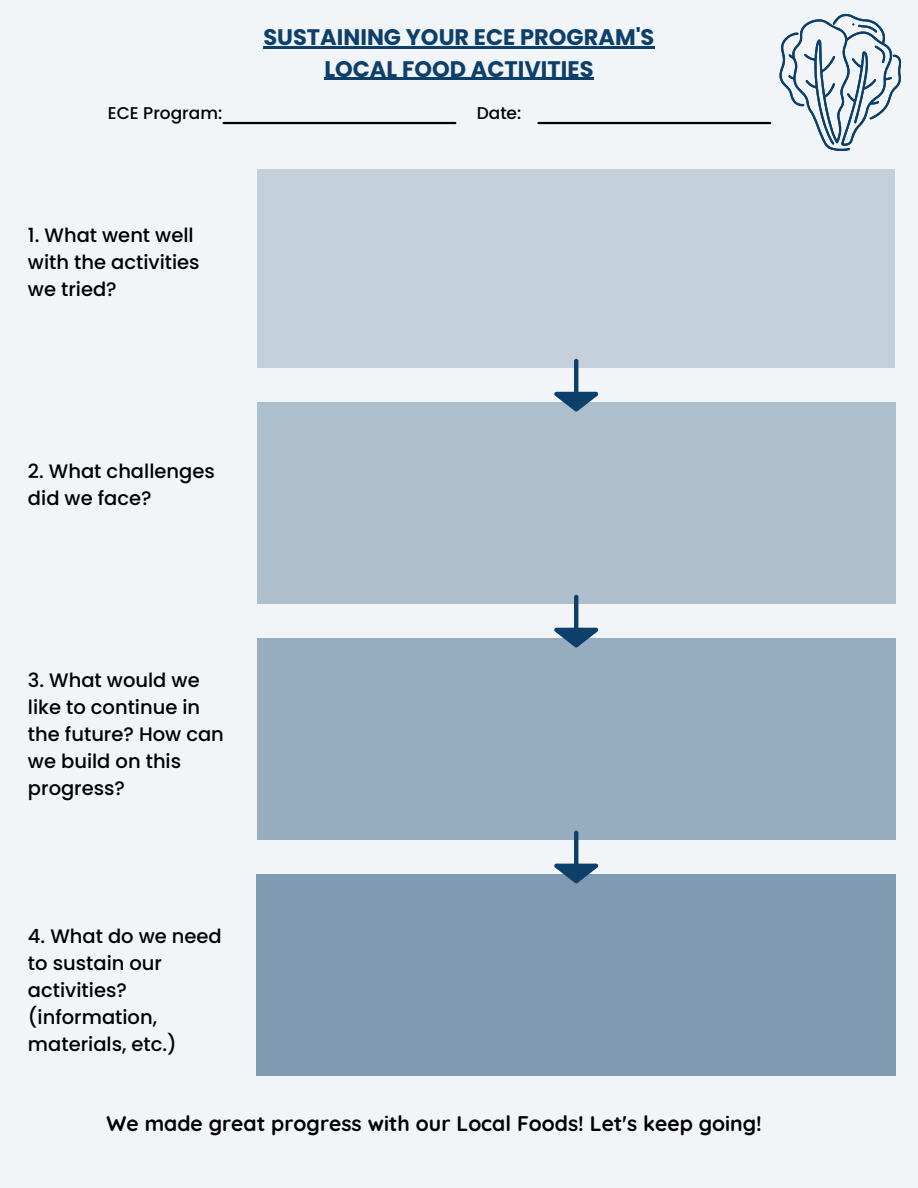
<style>
.page{position:relative;width:918px;height:1188px;background:#f2f5f8}
.page>*{position:absolute;margin:0;border:0;box-sizing:border-box;transform-origin:0 0}
.t1{font:700 22.5px/31.5px "Poppins";color:#0d3f6b;text-align:center}
.t2{font:700 21.15px "Quicksand";color:#000}
.t3{font:500 19.5px/27px "Poppins";color:#000}
.t4{font:500 16.95px "Poppins";color:#000}
</style>
<div class="page">
<div style="left:257px;top:170px;width:638px;height:198px;background:#c4d0db"></div>
<hr style="left:224px;top:122px;width:231px;height:2px;background:#000">
<hr style="left:538px;top:122px;width:232px;height:2px;background:#000">
<svg style="left:554px;top:359px;width:44px;height:44px"></svg>
<div style="left:257px;top:403px;width:638px;height:201px;background:#adbecd"></div>
<div style="left:257px;top:639px;width:638px;height:201px;background:#96acbf"></div>
<svg style="left:554px;top:595px;width:44px;height:52px"></svg>
<div style="left:257px;top:874px;width:639px;height:202px;background:#7f9ab1"></div>
<svg style="left:554px;top:831px;width:44px;height:52px"></svg>
<hr style="left:263px;top:46px;width:392px;height:2px;background:#0d3f6b">
<hr style="left:324px;top:78px;width:270px;height:2px;background:#0d3f6b">
<svg style="left:780px;top:13px;width:121px;height:138px"></svg>
<h3 class="t1" style="left:263px;top:21px;width:393px">SUSTAINING YOUR ECE PROGRAM'S<br>LOCAL FOOD ACTIVITIES</h3>
<p class="t4" style="left:108px;top:101px;width:116px">ECE Program:</p>
<h1 class="t4" style="left:477px;top:101px;width:46px">Date:</h1>
<p class="t3" style="left:28px;top:221px;width:173px">1. What went well with the activities we tried?</p>
<p class="t3" style="left:28px;top:457px;width:188px">2. What challenges did we face?</p>
<p class="t3" style="left:28px;top:666px;width:197px">3. What would we like to continue in the future? How can we build on this progress?</p>
<p class="t3" style="left:28px;top:923px;width:195px">4. What do we need to sustain our activities? (information, materials, etc.)</p>
<h3 class="t2" style="left:107px;top:1110px;width:657px">We made great progress with our Local Foods! Let's keep going!</h3>
</div>
